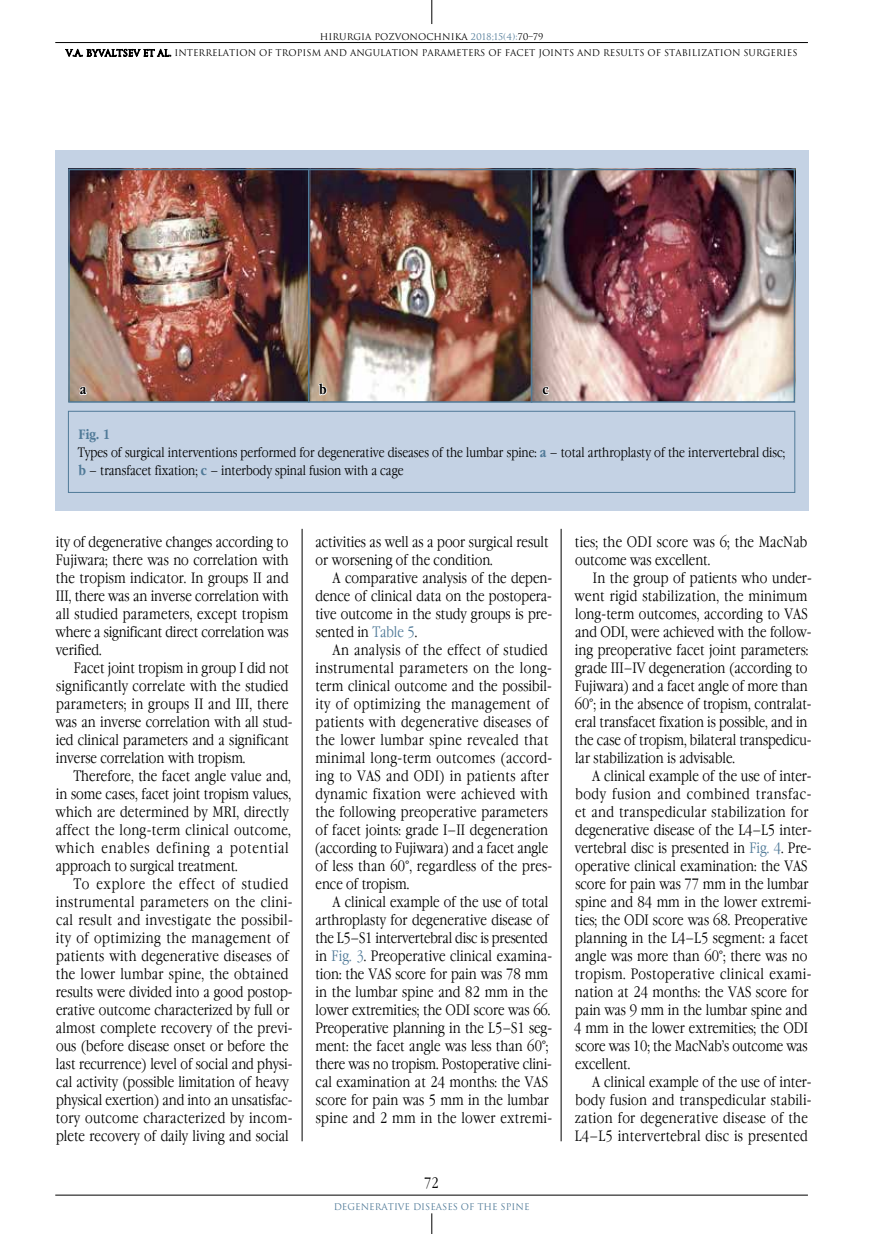
<style>
.page{position:relative;width:893px;height:1234px;background:#fff}
.page>*{position:absolute;margin:0;border:0;box-sizing:border-box;transform-origin:0 0}
.t1{font:300 15px/18px "Garamond Narrow C";letter-spacing:.005em;color:#000}
.t2{font:300 13.5px/18px "Garamond Narrow C";color:#000}
.t3{font:700 13.5px "Garamond Narrow C";color:#000}
.t4{font:9px "Romul";color:#000}
.t5{font:9px "Romul";color:#507a98}
.s1{color:#507a98}
.s2{font-weight:700;color:#507a98}
</style>
<div class="page">
<hr style="left:55px;top:42px;width:753px;height:1px;background:#000">
<svg style="left:432px;top:0;width:1px;height:24px"></svg>
<hr style="left:55px;top:1194px;width:753px;height:1px;background:#000">
<svg style="left:432px;top:1213px;width:1px;height:20px"></svg>
<svg style="left:65px;top:48px;width:106px;height:9px"></svg>
<hr style="left:302px;top:528px;width:1px;height:612px;background:#000">
<hr style="left:561px;top:528px;width:1px;height:612px;background:#000">
<div style="left:55px;top:151px;width:753px;height:359px;background:#c4d2e4"></div>
<div style="left:68px;top:411px;width:727px;height:81px;border:1px solid #507a98"></div>
<img style="left:71px;top:172px;width:721px;height:227px">
<div style="left:68px;top:169px;width:727px;height:233px;border:2px solid #507a98"></div>
<hr style="left:308px;top:169px;width:1px;height:233px;background:#507a98">
<hr style="left:531px;top:169px;width:1px;height:233px;background:#507a98">
<svg style="left:318px;top:382px;width:10px;height:21px"></svg>
<svg style="left:541px;top:385px;width:9px;height:18px"></svg>
<svg style="left:78px;top:381px;width:10px;height:15px"></svg>
<p class="t4" style="left:320px;top:31px;width:225px">HIRURGIA POZVONOCHNIKA <span class="s1">2018;15(4):</span>70–79</p>
<p class="t4" style="left:66px;top:48px;width:733px">V.A. BYVALTSEV ET AL. INTERRELATION OF TROPISM AND ANGULATION PARAMETERS OF FACET JOINTS AND RESULTS OF STABILIZATION SURGERIES</p>
<p class="t3" style="left:80px;top:382px;width:8px">а</p>
<p class="t3" style="left:319px;top:382px;width:9px">b</p>
<p class="t3" style="left:543px;top:382px;width:8px">c</p>
<p class="t2" style="left:78px;top:425px;width:709px"><span class="s2">Fig. 1<br></span>Types of surgical interventions performed for degenerative diseases of the lumbar spine: <span class="s2">a</span> – total arthroplasty of the intervertebral disc; <span class="s2">b</span> – transfacet fixation; <span class="s2">c</span> – interbody spinal fusion with a cage</p>
<p class="t1" style="left:56px;top:533px;width:235px;text-align:justify">ity of degenerative changes according to Fujiwara; there was no correlation with the tropism indicator. In groups II and III, there was an inverse correlation with all studied parameters, except tropism where a significant direct correlation was verified.</p>
<p class="t1" style="left:56px;top:659px;width:239px;text-indent:18px">Facet joint tropism in group I did not significantly correlate with the studied parameters; in groups II and III, there was an inverse correlation with all stud&shy;ied clinical parameters and a significant inverse correlation with tropism.</p>
<p class="t1" style="left:55px;top:767px;width:237px;text-indent:18px">Therefore, the facet angle value and, in some cases, facet joint tropism values, which are determined by MRI, directly affect the long-term clinical outcome, which enables defining a potential approach to surgical treatment.</p>
<p class="t1" style="left:56px;top:875px;width:238px;text-indent:18px">To explore the effect of studied instrumental parameters on the clini&shy;cal result and investigate the possibil&shy;ity of optimizing the management of patients with degenerative diseases of the lower lumbar spine, the obtained results were divided into a good postop&shy;erative outcome characterized by full or almost complete recovery of the previ&shy;ous (before disease onset or before the last recurrence) level of social and physi&shy;cal activity (possible limitation of heavy physical exertion) and into an unsatisfac&shy;tory outcome characterized by incom&shy;plete recovery of daily living and social</p>
<p class="t1" style="left:315px;top:533px;width:235px">activities as well as a poor surgical result or worsening of the condition.</p>
<p class="t1" style="left:315px;top:569px;width:238px;text-align:justify;text-indent:17px">A comparative analysis of the depen&shy;dence of clinical data on the postopera&shy;tive outcome in the study groups is pre&shy;sented in <span class="s1">Table 5</span>.</p>
<p class="t1" style="left:315px;top:641px;width:239px;text-indent:18px">An analysis of the effect of studied instrumental parameters on the long&shy;term clinical outcome and the possibil&shy;ity of optimizing the management of patients with degenerative diseases of the lower lumbar spine revealed that minimal long-term outcomes (accord&shy;ing to VAS and ODI) in patients after dynamic fixation were achieved with the following preoperative parameters of facet joints: grade I–II degeneration (according to Fujiwara) and a facet angle of less than 60°, regardless of the pres&shy;ence of tropism.</p>
<p class="t1" style="left:315px;top:893px;width:238px;text-indent:17px">A clinical example of the use of total arthroplasty for degenerative disease of the L5–S1 intervertebral disc is presented in <span class="s1">Fig. 3</span>. Preoperative clinical examina&shy;tion: the VAS score for pain was 78 mm in the lumbar spine and 82 mm in the lower extremities; the ODI score was 66.<br>Preoperative planning in the L5–S1 seg&shy;ment: the facet angle was less than 60°; there was no tropism. Postoperative clini&shy;cal examination at 24 months: the VAS score for pain was 5 mm in the lumbar spine and 2 mm in the lower extremi-</p>
<p class="t1" style="left:424px;top:1173px;width:16px">72</p>
<p class="t5" style="left:334px;top:1200px;width:197px">DEGENERATIVE DISEASES OF THE SPINE</p>
<p class="t1" style="left:575px;top:533px;width:234px">ties; the ODI score was 6; the MacNab outcome was excellent.</p>
<p class="t1" style="left:575px;top:569px;width:239px;text-indent:18px">In the group of patients who under&shy;went rigid stabilization, the minimum long-term outcomes, according to VAS and ODI, were achieved with the follow&shy;ing preoperative facet joint parameters: grade III–IV degeneration (according to Fujiwara) and a facet angle of more than 60°; in the absence of tropism, contralat&shy;eral transfacet fixation is possible, and in the case of tropism, bilateral transpedicu&shy;lar stabilization is advisable.</p>
<p class="t1" style="left:574px;top:767px;width:239px;text-indent:18px">A clinical example of the use of inter&shy;body fusion and combined transfac&shy;et and transpedicular stabilization for degenerative disease of the L4–L5 inter&shy;vertebral disc is presented in <span class="s1">Fig. 4</span>. Pre&shy;operative clinical examination: the VAS score for pain was 77 mm in the lumbar spine and 84 mm in the lower extremi&shy;ties; the ODI score was 68. Preoperative planning in the L4–L5 segment: a facet angle was more than 60°; there was no tropism. Postoperative clinical exami&shy;nation at 24 months: the VAS score for pain was 9 mm in the lumbar spine and 4 mm in the lower extremities; the ODI score was 10; the MacNab’s outcome was excellent.</p>
<p class="t1" style="left:575px;top:1073px;width:238px;text-indent:17px">A clinical example of the use of inter&shy;body fusion and transpedicular stabili&shy;zation for degenerative disease of the L4–L5 intervertebral disc is presented</p>
</div>
